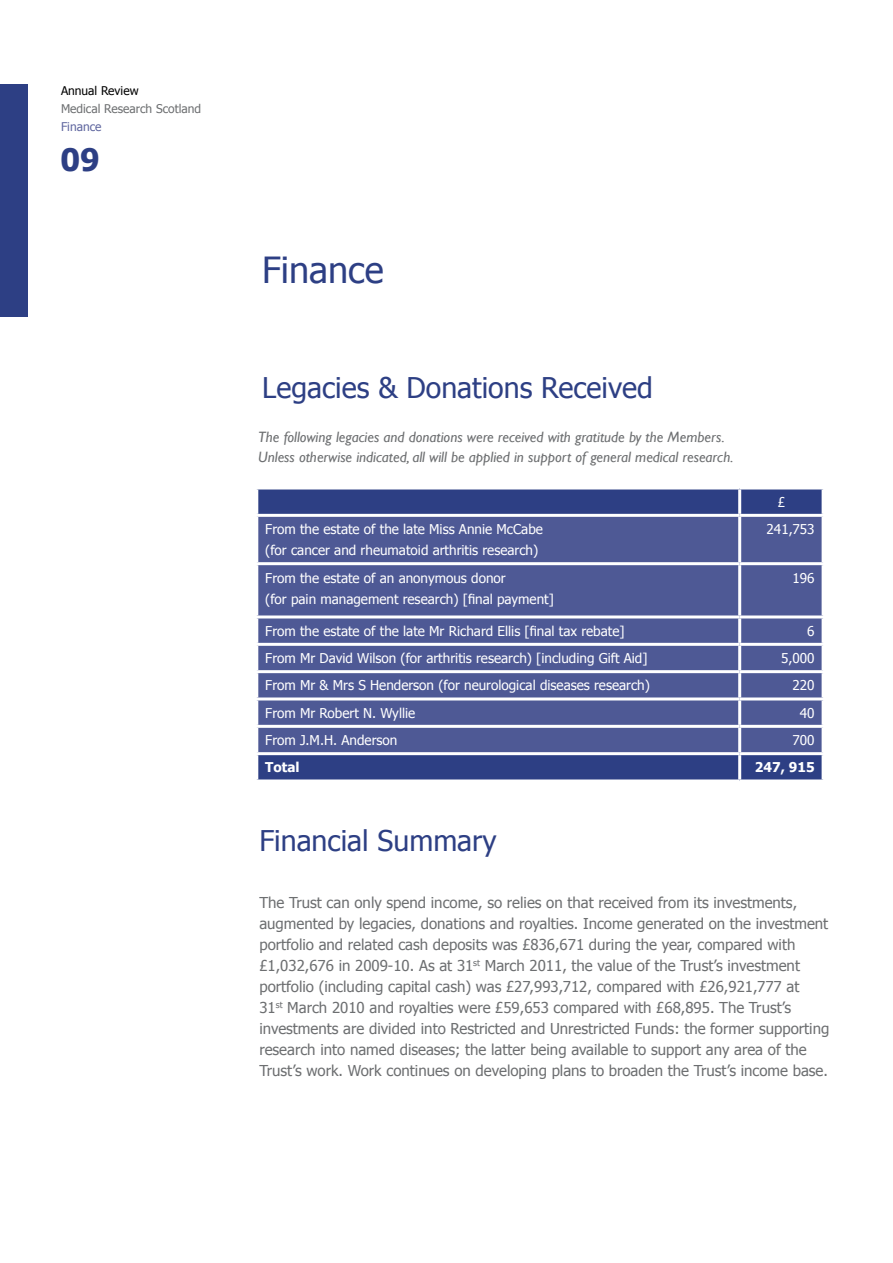
<style>
.page{position:relative;width:893px;height:1263px;background:#fff}
.page>*{position:absolute;margin:0;border:0;box-sizing:border-box;transform-origin:0 0}
.t1{font:36px "Tahoma";color:#2d3f84}
.t2{font:700 30.9px "Tahoma";color:#2d3f84}
.t3{font:28.5px "Tahoma";color:#2d3f84}
.t4{font:15px/21px "Tahoma";color:#6d6f71}
.t5{font:italic 15px/19.5px "Gill Sans";color:#6d6f71}
.t6{font:13.5px/21px "Tahoma";color:#fff}
.t7{font:700 13.5px "Tahoma";color:#fff}
.t8{font:12px "Tahoma";color:#6d6f71}
.t9{font:12px "Tahoma";color:#000}
.t10{font:12px "Tahoma";color:#5f669f}
</style>
<div class="page">
<svg style="left:258px;top:489px;width:564px;height:290px;background:#314286"></svg>
<div style="left:258px;top:517px;width:564px;height:235px;background:#4e5995"></div>
<hr style="left:738px;top:489px;width:3px;height:25px;background:#fff">
<hr style="left:255px;top:514px;width:485px;height:3px;background:#fff">
<hr style="left:740px;top:514px;width:85px;height:3px;background:#fff">
<hr style="left:738px;top:517px;width:3px;height:45px;background:#fff">
<hr style="left:255px;top:562px;width:485px;height:3px;background:#fff">
<hr style="left:740px;top:562px;width:85px;height:3px;background:#fff">
<hr style="left:738px;top:565px;width:3px;height:50px;background:#fff">
<hr style="left:255px;top:615px;width:485px;height:3px;background:#fff">
<hr style="left:740px;top:615px;width:85px;height:3px;background:#fff">
<hr style="left:738px;top:618px;width:3px;height:25px;background:#fff">
<hr style="left:255px;top:643px;width:485px;height:3px;background:#fff">
<hr style="left:740px;top:643px;width:85px;height:3px;background:#fff">
<hr style="left:738px;top:646px;width:3px;height:24px;background:#fff">
<hr style="left:255px;top:670px;width:485px;height:3px;background:#fff">
<hr style="left:740px;top:670px;width:85px;height:3px;background:#fff">
<hr style="left:738px;top:673px;width:3px;height:24px;background:#fff">
<hr style="left:255px;top:697px;width:485px;height:3px;background:#fff">
<hr style="left:740px;top:697px;width:85px;height:3px;background:#fff">
<hr style="left:738px;top:700px;width:3px;height:25px;background:#fff">
<hr style="left:255px;top:725px;width:485px;height:3px;background:#fff">
<hr style="left:740px;top:725px;width:85px;height:3px;background:#fff">
<hr style="left:738px;top:728px;width:3px;height:24px;background:#fff">
<hr style="left:255px;top:752px;width:485px;height:3px;background:#fff">
<hr style="left:740px;top:752px;width:85px;height:3px;background:#fff">
<hr style="left:738px;top:755px;width:3px;height:24px;background:#fff">
<div style="left:0;top:85px;width:28px;height:232px;background:#2d3f84"></div>
<p class="t9" style="left:61px;top:82px;width:79px">Annual Review</p>
<p class="t8" style="left:61px;top:100px;width:142px">Medical Research Scotland</p>
<p class="t10" style="left:61px;top:118px;width:42px">Finance</p>
<h2 class="t2" style="left:60px;top:138px;width:41px">09</h2>
<h1 class="t1" style="left:262px;top:245px;width:123px">Finance</h1>
<h3 class="t3" style="left:262px;top:369px;width:392px">Legacies &amp; Donations Received</h3>
<p class="t5" style="left:258px;top:427px;width:477px">The following legacies and donations were received with gratitude by the Members.<br>Unless otherwise indicated, all will be applied in support of general medical research.</p>
<p class="t6" style="left:778px;top:491px;width:9px">£</p>
<p class="t6" style="left:265px;top:518px;width:279px">From the estate of the late Miss Annie McCabe (for cancer and rheumatoid arthritis research)</p>
<p class="t6" style="left:767px;top:518px;width:49px">241,753</p>
<p class="t6" style="left:265px;top:566px;width:290px">From the estate of an anonymous donor<br>(for pain management research) [final payment]</p>
<p class="t6" style="left:792px;top:566px;width:24px">196</p>
<p class="t6" style="left:265px;top:620px;width:361px">From the estate of the late Mr Richard Ellis [final tax rebate]</p>
<p class="t6" style="left:807px;top:620px;width:9px">6</p>
<p class="t6" style="left:265px;top:647px;width:384px">From Mr David Wilson (for arthritis research) [including Gift Aid]</p>
<p class="t6" style="left:781px;top:647px;width:35px">5,000</p>
<p class="t6" style="left:265px;top:674px;width:386px">From Mr &amp; Mrs S Henderson (for neurological diseases research)</p>
<p class="t6" style="left:792px;top:674px;width:24px">220</p>
<p class="t6" style="left:265px;top:702px;width:152px">From Mr Robert N. Wyllie</p>
<p class="t6" style="left:800px;top:702px;width:16px">40</p>
<p class="t6" style="left:265px;top:729px;width:134px">From J.M.H. Anderson</p>
<p class="t6" style="left:792px;top:729px;width:24px">700</p>
<p class="t7" style="left:265px;top:758px;width:36px">Total</p>
<p class="t7" style="left:755px;top:758px;width:61px">247, 915</p>
<h3 class="t3" style="left:259px;top:822px;width:239px">Financial Summary</h3>
<p class="t4" style="left:259px;top:892px;width:571px">The Trust can only spend income, so relies on that received from its investments, augmented by legacies, donations and royalties. Income generated on the investment portfolio and related cash deposits was £836,671 during the year, compared with £1,032,676 in 2009-10. As at 31<sup>st</sup> March 2011, the value of the Trust’s investment portfolio (including capital cash) was £27,993,712, compared with £26,921,777 at<br>31<sup>st</sup> March 2010 and royalties were £59,653 compared with £68,895. The Trust’s investments are divided into Restricted and Unrestricted Funds: the former supporting research into named diseases; the latter being available to support any area of the Trust’s work. Work continues on developing plans to broaden the Trust’s income base.</p>
</div>
